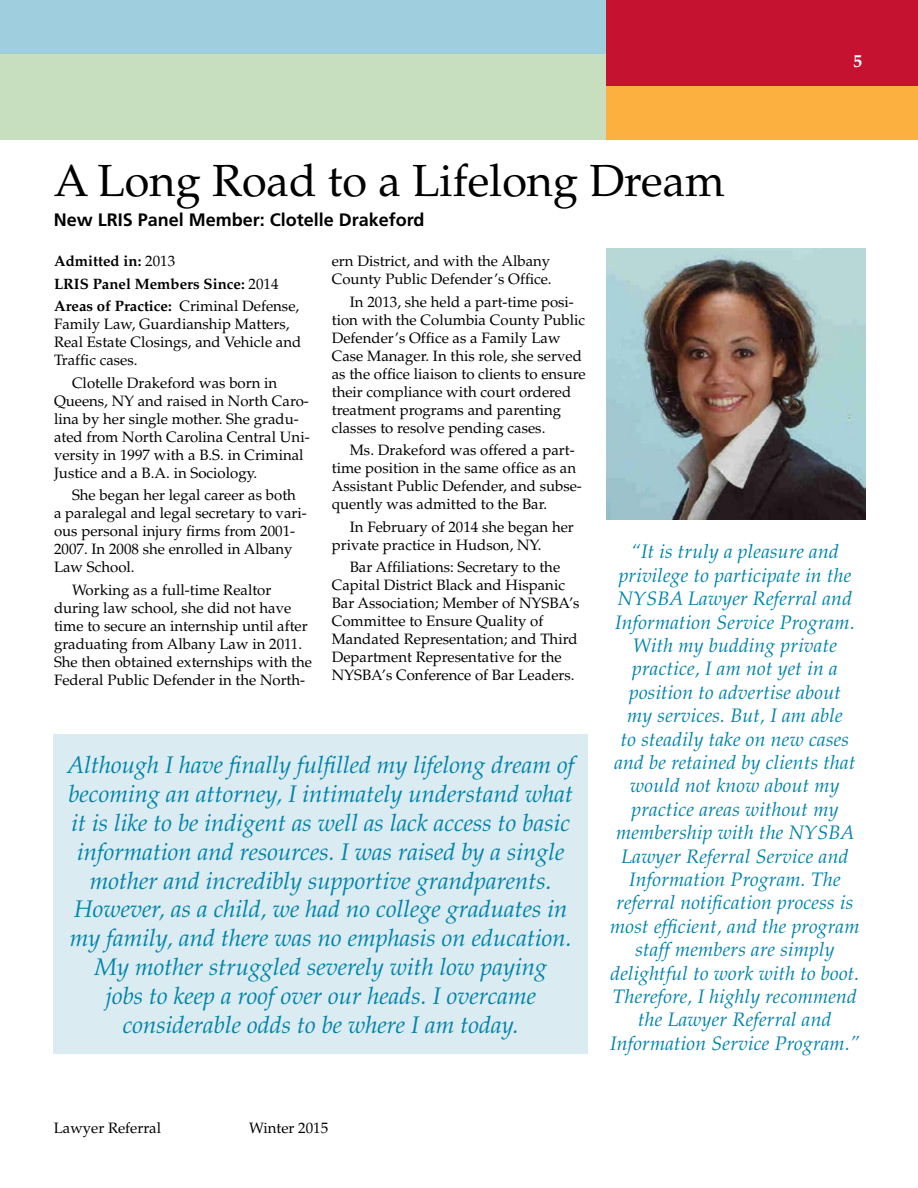
<style>
.page{position:relative;width:918px;height:1188px;background:#fff}
.page>*{position:absolute;margin:0;border:0;box-sizing:border-box;transform-origin:0 0}
.t1{font:45px "Palatino";color:#000}
.t2{font:italic 24px/28.8px "Palatino";color:#0084a9;text-align:center}
.t3{font:italic 19.5px/23.4px "Palatino";letter-spacing:.01em;color:#0084a9;text-align:center}
.t4{font:700 18px "Frutiger";color:#000}
.t5{font:700 18px "Palatino";color:#fff}
.t6{font:15px/18px "Palatino";color:#000}
.t7{font:700 15px/22.5px "Palatino";color:#000}
.s1{font-weight:400}
</style>
<div class="page">
<div style="left:0;top:0;width:606px;height:54px;background:#9fcedf"></div>
<div style="left:606px;top:86px;width:312px;height:54px;background:#fbb040"></div>
<div style="left:606px;top:0;width:312px;height:86px;background:#c41230"></div>
<div style="left:0;top:54px;width:606px;height:86px;background:#c7dfbf"></div>
<div style="left:54px;top:734px;width:534px;height:320px;background:#daebf1"></div>
<img style="left:606px;top:248px;width:260px;height:271px">
<p class="t5" style="left:853px;top:51px;width:10px">5</p>
<h1 class="t1" style="left:54px;top:155px;width:673px">A Long Road to a Lifelong Dream</h1>
<p class="t4" style="left:54px;top:209px;width:372px">New LRIS Panel Member: Clotelle Drakeford</p>
<p class="t7" style="left:54px;top:250px;width:247px">Admitted in: <span class="s1">2013<br></span>LRIS Panel Members Since: <span class="s1">2014<br></span>Areas of Practice: <span class="s1">Criminal Defense,</span></p>
<p class="t6" style="left:54px;top:315px;width:249px">Family Law, Guardianship Matters,<br>Real Estate Closings, and Vehicle and<br>Traffic cases.</p>
<p class="t6" style="left:54px;top:374px;width:257px;text-indent:18px">Clotelle Drakeford was born in Queens, NY and raised in North Caro&shy;lina by her single mother. She gradu&shy;ated from North Carolina Central Uni&shy;versity in 1997 with a B.S. in Criminal Justice and a B.A. in Sociology.</p>
<p class="t6" style="left:54px;top:486px;width:254px;text-indent:18px">She began her legal career as both a paralegal and legal secretary to vari&shy;ous personal injury firms from 2001-<br>2007. In 2008 she enrolled in Albany<br>Law School.</p>
<p class="t6" style="left:54px;top:581px;width:260px;text-indent:18px">Working as a full-time Realtor during law school, she did not have time to secure an internship until after graduating from Albany Law in 2011.<br>She then obtained externships with the Federal Public Defender in the North-</p>
<p class="t6" style="left:332px;top:252px;width:221px">ern District, and with the Albany<br>County Public Defender’s Office.</p>
<p class="t6" style="left:332px;top:293px;width:255px;text-indent:18px">In 2013, she held a part-time posi&shy;tion with the Columbia County Public Defender’s Office as a Family Law Case Manager. In this role, she served as the office liaison to clients to ensure their compliance with court ordered treatment programs and parenting classes to resolve pending cases.</p>
<p class="t6" style="left:332px;top:441px;width:252px;text-indent:18px">Ms. Drakeford was offered a part&shy;time position in the same office as an Assistant Public Defender, and subse&shy;quently was admitted to the Bar.</p>
<p class="t6" style="left:332px;top:518px;width:244px;text-indent:18px">In February of 2014 she began her private practice in Hudson, NY.</p>
<p class="t6" style="left:332px;top:558px;width:249px;text-indent:18px">Bar Affiliations: Secretary to the Capital District Black and Hispanic Bar Association; Member of NYSBA’s Committee to Ensure Quality of Mandated Representation; and Third Department Representative for the NYSBA’s Conference of Bar Leaders.</p>
<p class="t3" style="left:610px;top:540px;width:251px">“It is truly a pleasure and privilege to participate in the<br>NYSBA Lawyer Referral and<br>Information Service Program.<br>With my budding private practice, I am not yet in a position to advertise about<br>my services. But, I am able<br>to steadily take on new cases and be retained by clients that would not know about my practice areas without my membership with the NYSBA<br>Lawyer Referral Service and<br>Information Program. The referral notification process is most efficient, and the program staff members are simply delightful to work with to boot.<br>Therefore, I highly recommend the Lawyer Referral and<br>Information Service Program.”</p>
<p class="t2" style="left:67px;top:751px;width:509px">Although I have finally fulfilled my lifelong dream of becoming an attorney, I intimately understand what it is like to be indigent as well as lack access to basic information and resources. I was raised by a single mother and incredibly supportive grandparents.<br>However, as a child, we had no college graduates in my family, and there was no emphasis on education.<br>My mother struggled severely with low paying<br>jobs to keep a roof over our heads. I overcame considerable odds to be where I am today.</p>
<p class="t6" style="left:54px;top:1119px;width:109px">Lawyer Referral</p>
<p class="t6" style="left:249px;top:1119px;width:81px">Winter 2015</p>
</div>
